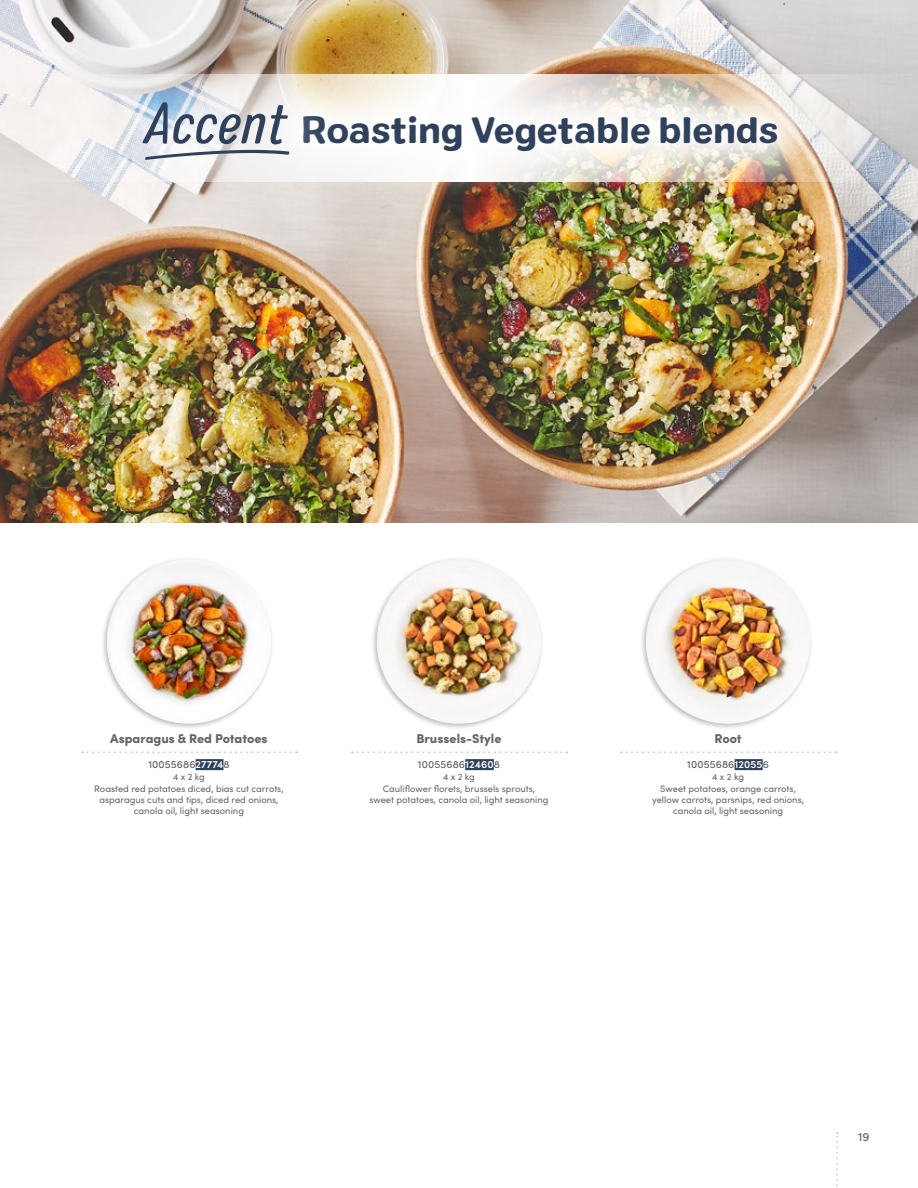
<style>
.page{position:relative;width:918px;height:1188px;background:#fff}
.page>*{position:absolute;margin:0;border:0;box-sizing:border-box;transform-origin:0 0}
.t1{font:36px "Colby St Bld";letter-spacing:-.01em;color:#2f415b}
.t2{font:900 12.75px "Sofia Pro";color:#636466}
.t3{font:500 12px "Sofia Pro";color:#636466}
.t4{font:500 10.5px "Sofia Pro";letter-spacing:.01em;color:#636466}
.t5{font:9.3px/12.1px "Sofia Pro";color:#636466;text-align:center}
.s1{font-weight:600;color:#fff}
</style>
<div class="page">
<svg style="left:836px;top:1132px;width:2px;height:54px"></svg>
<div style="left:370px;top:556px;width:174px;height:174px;background:#000;opacity:.25"></div>
<img style="left:377px;top:559px;width:164px;height:165px;border-radius:82px">
<div style="left:100px;top:556px;width:174px;height:174px;background:#000;opacity:.25"></div>
<img style="left:107px;top:559px;width:164px;height:165px;border-radius:82px">
<div style="left:640px;top:556px;width:173px;height:174px;background:#000;opacity:.25"></div>
<img style="left:646px;top:559px;width:164px;height:165px;border-radius:82px">
<img style="left:0;top:0;width:918px;height:523px">
<svg style="left:352px;top:751px;width:215px;height:2px"></svg>
<div style="left:465px;top:759px;width:29px;height:11px;background:#2f415b"></div>
<svg style="left:82px;top:751px;width:215px;height:2px"></svg>
<div style="left:196px;top:759px;width:27px;height:11px;background:#2f415b"></div>
<svg style="left:621px;top:751px;width:215px;height:2px"></svg>
<div style="left:735px;top:759px;width:28px;height:11px;background:#2f415b"></div>
<svg style="left:0;top:74px;width:918px;height:108px"></svg>
<img style="left:335px;top:65px;width:492px;height:136px">
<svg style="left:96px;top:57px;width:239px;height:151px"></svg>
<svg style="left:142px;top:102px;width:146px;height:42px"></svg>
<svg style="left:144px;top:150px;width:146px;height:10px"></svg>
<h1 class="t1" style="left:302px;top:106px;width:478px">Roasting Vegetable blends</h1>
<h2 class="t2" style="left:110px;top:729px;width:159px">Asparagus &amp; Red Potatoes</h2>
<p class="t4" style="left:148px;top:757px;width:83px">10055686<span class="s1">27774</span>8</p>
<p class="t5" style="left:94px;top:770px;width:191px">4 x 2 kg<br>Roasted red potatoes diced, bias cut carrots,</p>
<p class="t5" style="left:99px;top:794px;width:181px;line-height:10.9px">asparagus cuts and tips, diced red onions, canola oil, light seasoning</p>
<h2 class="t2" style="left:416px;top:729px;width:87px">Brussels-Style</h2>
<p class="t4" style="left:418px;top:757px;width:84px">10055686<span class="s1">12460</span>8</p>
<p class="t5" style="left:383px;top:770px;width:154px">4 x 2 kg<br>Cauliflower florets, brussels sprouts,</p>
<p class="t5" style="left:369px;top:793px;width:181px">sweet potatoes, canola oil, light seasoning</p>
<h2 class="t2" style="left:714px;top:729px;width:29px">Root</h2>
<p class="t4" style="left:687px;top:757px;width:83px">10055686<span class="s1">12055</span>6</p>
<p class="t5" style="left:660px;top:770px;width:137px">4 x 2 kg<br>Sweet potatoes, orange carrots,</p>
<p class="t5" style="left:652px;top:794px;width:153px;line-height:10.9px">yellow carrots, parsnips, red onions, canola oil, light seasoning</p>
<p class="t3" style="left:858px;top:1128px;width:13px">19</p>
</div>
